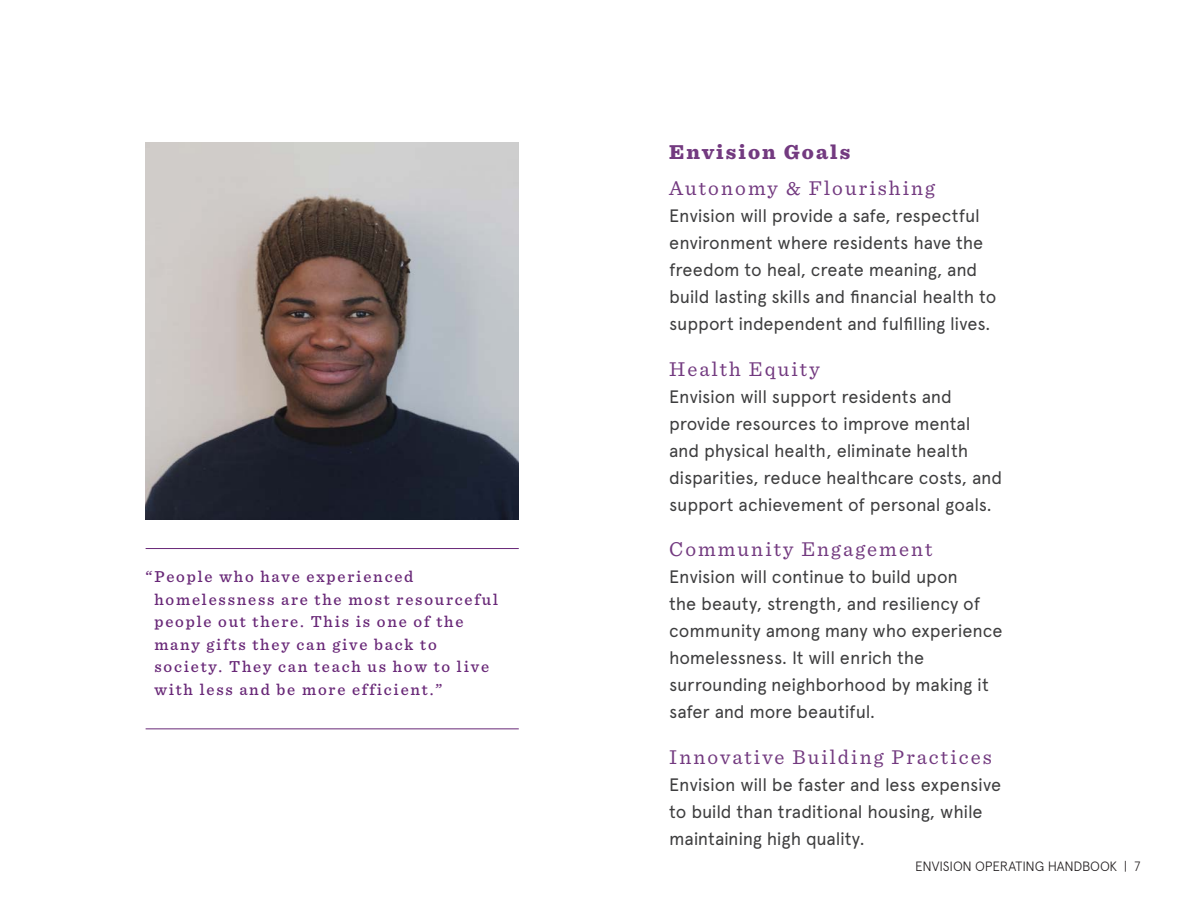
<style>
.page{position:relative;width:1188px;height:918px;background:#fff}
.page>*{position:absolute;margin:0;border:0;box-sizing:border-box;transform-origin:0 0}
.basic_body_copy{font:21px "Sentinel";letter-spacing:.1em;color:#733a80}
.basic_body_copy-2{font:900 21px "Sentinel";letter-spacing:.1em;color:#733a80}
.basic_body_copy-3{font:18px/27px "Apercu";letter-spacing:-.01em;color:#3e3e3f}
.purple_quotes{font:500 16.5px/22.5px "Sentinel";letter-spacing:.11em;color:#682777}
.t1{font:300 13.5px "Apercu";letter-spacing:-.015em;color:#231f20}
</style>
<div class="page">
<hr style="left:146px;top:548px;width:373px;height:1px;background:#682777">
<hr style="left:146px;top:729px;width:373px;height:1px;background:#682777">
<img style="left:146px;top:142px;width:373px;height:377px">
<p class="purple_quotes" style="left:154px;top:565px;width:345px;text-indent:-9px">“People who have experienced homelessness are the most resourceful people out there. This is one of the many gifts they can give back to society. They can teach us how to live with less and be more efficient.”</p>
<p class="basic_body_copy-2" style="left:669px;top:136px;width:183px">Envision Goals</p>
<p class="basic_body_copy" style="left:669px;top:173px;width:267px">Autonomy &amp; Flourishing</p>
<p class="basic_body_copy-3" style="left:669px;top:202px;width:329px">Envision will provide a safe, respectful environment where residents have the freedom to heal, create meaning, and build lasting skills and financial health to support independent and fulfilling lives.</p>
<p class="basic_body_copy" style="left:669px;top:353px;width:152px">Health Equity</p>
<p class="basic_body_copy-3" style="left:669px;top:383px;width:334px">Envision will support residents and provide resources to improve mental and physical health, eliminate health disparities, reduce healthcare costs, and support achievement of personal goals.</p>
<p class="basic_body_copy" style="left:669px;top:533px;width:265px">Community Engagement</p>
<p class="basic_body_copy-3" style="left:669px;top:563px;width:335px">Envision will continue to build upon<br>the beauty, strength, and resiliency of community among many who experience homelessness. It will enrich the surrounding neighborhood by making it safer and more beautiful.</p>
<p class="basic_body_copy" style="left:669px;top:741px;width:324px">Innovative Building Practices</p>
<p class="basic_body_copy-3" style="left:669px;top:771px;width:334px">Envision will be faster and less expensive to build than traditional housing, while maintaining high quality.</p>
<p class="t1" style="left:915px;top:858px;width:227px">ENVISION OPERATING HANDBOOK | 7</p>
</div>
